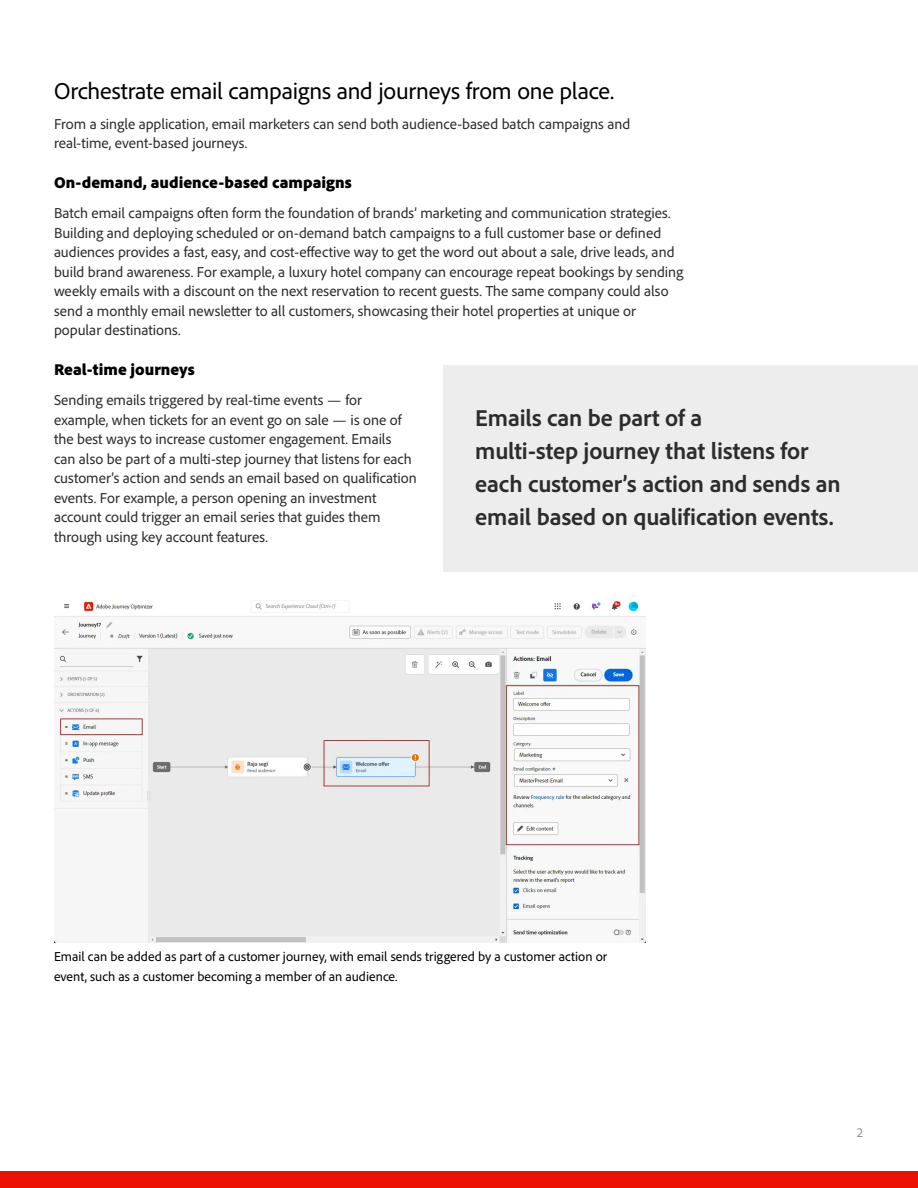
<style>
.page{position:relative;width:918px;height:1188px;background:#fff}
.page>*{position:absolute;margin:0;border:0;box-sizing:border-box;transform-origin:0 0}
.t1{font:700 24px/33px "Adobe Clean";letter-spacing:-.005em;color:#2c2c2c}
.t2{font:24px "Adobe Clean";letter-spacing:-.01em;color:#000}
.t3{font:900 16.5px "Adobe Clean";letter-spacing:.005em;color:#000}
.t4{font:15px/19.5px "Adobe Clean";color:#2c2c2c}
.t5{font:13.5px/19.5px "Adobe Clean";letter-spacing:.005em;color:#000}
.t6{font:13.5px "Adobe Clean";color:#949598}
</style>
<div class="page">
<div style="left:0;top:1172px;width:918px;height:16px;background:#eb1000"></div>
<div style="left:444px;top:365px;width:474px;height:206px;background:#ededee"></div>
<img style="left:54px;top:600px;width:592px;height:343px">
<h1 class="t2" style="left:54px;top:75px;width:562px">Orchestrate email campaigns and journeys from one place.</h1>
<p class="t4" style="left:54px;top:114px;width:578px">From a single application, email marketers can send both audience-based batch campaigns and real-time, event-based journeys.</p>
<p class="t3" style="left:54px;top:172px;width:299px">On-demand, audience-based campaigns</p>
<p class="t4" style="left:54px;top:203px;width:631px">Batch email campaigns often form the foundation of brands’ marketing and communication strategies.<br>Building and deploying scheduled or on-demand batch campaigns to a full customer base or defined audiences provides a fast, easy, and cost-effective way to get the word out about a sale, drive leads, and build brand awareness. For example, a luxury hotel company can encourage repeat bookings by sending weekly emails with a discount on the next reservation to recent guests. The same company could also send a monthly email newsletter to all customers, showcasing their hotel properties at unique or popular destinations.</p>
<p class="t3" style="left:54px;top:359px;width:142px">Real-time journeys</p>
<p class="t4" style="left:54px;top:390px;width:364px">Sending emails triggered by real-time events — for example, when tickets for an event go on sale — is one of the best ways to increase customer engagement. Emails<br>can also be part of a multi-step journey that listens for each customer’s action and sends an email based on qualification events. For example, a person opening an investment account could trigger an email series that guides them through using key account features.</p>
<h1 class="t1" style="left:475px;top:401px;width:367px">Emails can be part of a<br>multi-step journey that listens for each customer’s action and sends an email based on qualification events.</h1>
<p class="t5" style="left:54px;top:947px;width:555px">Email can be added as part of a customer journey, with email sends triggered by a customer action or event, such as a customer becoming a member of an audience.</p>
<p class="t6" style="left:857px;top:1124px;width:8px">2</p>
</div>
